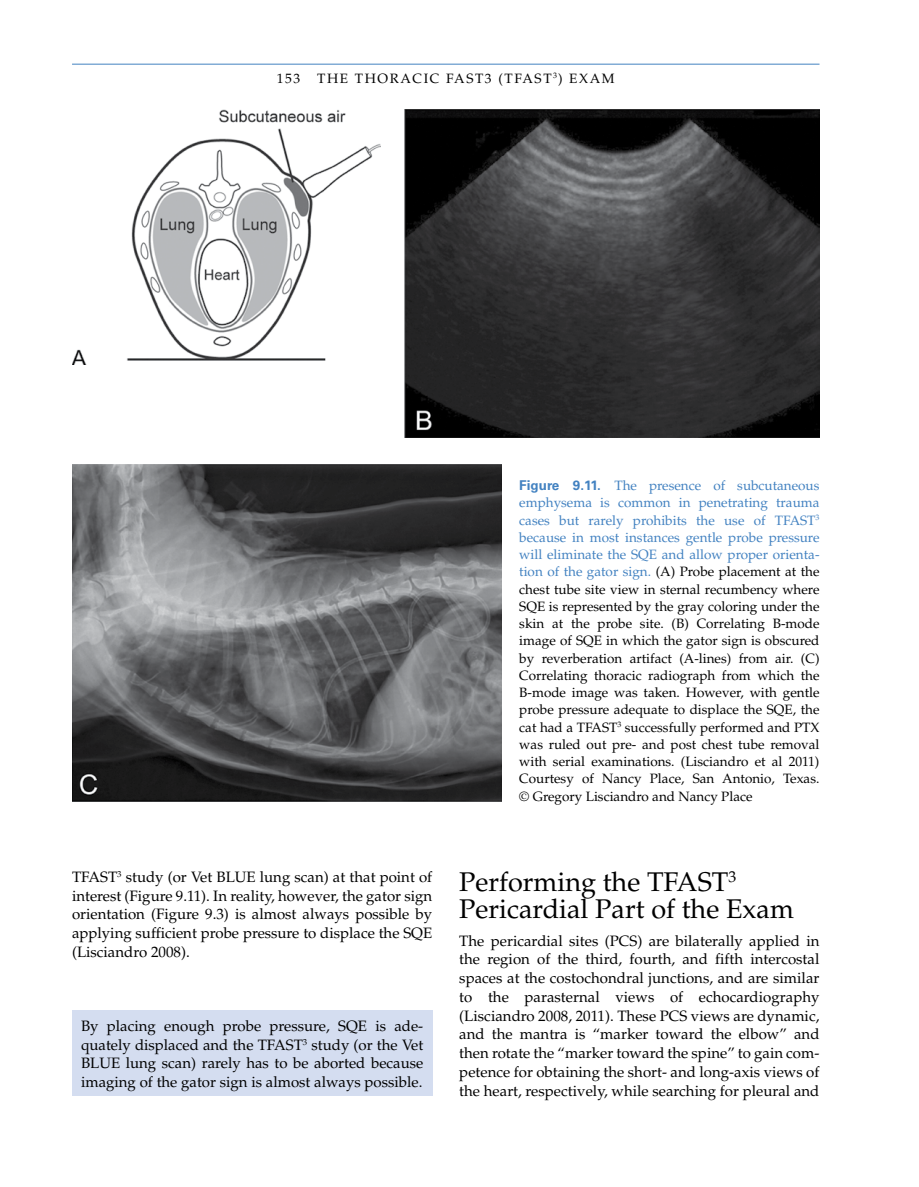
<style>
.page{position:relative;width:919px;height:1187px;background:#fff}
.page>*{position:absolute;margin:0;border:0;box-sizing:border-box;transform-origin:0 0}
.t1{font:27px/27px "Palatino LT Std";color:#000}
.t2{font:15px/18.8px "Palatino LT Std";color:#000;text-align:justify}
.t3{font:13.5px/17.2px "Palatino LT Std";color:#000;text-align:justify}
.t4{font:13.5px "Palatino LT Std";letter-spacing:.12em;color:#000}
.s1{font-family:"Univers LT Std";font-weight:700;color:#4382c1}
.s2{color:#4382c1}
</style>
<div class="page">
<hr style="left:72px;top:64px;width:747px;height:1px;background:#4382c1">
<div style="left:72px;top:1010px;width:360px;height:85px;background:#d4ddf0"></div>
<img style="left:72px;top:110px;width:309px;height:255px">
<img style="left:405px;top:110px;width:414px;height:327px">
<img style="left:72px;top:465px;width:430px;height:336px">
<p class="t4" style="left:277px;top:73px;width:339px">153 THE THORACIC FAST3 (TFAST<sup>3</sup>) EXAM</p>
<p class="t3" style="left:519px;top:478px;width:302px"><span class="s1">Figure 9.11.</span> <span class="s2">The presence of subcutaneous emphysema is common in penetrating trauma cases but rarely prohibits the use of TFAST</span><sup>3 </sup><span class="s2">because in most instances gentle probe pressure will eliminate the SQE and allow proper orienta&shy;tion of the gator sign.</span> (A) Probe placement at the chest tube site view in sternal recumbency where SQE is represented by the gray coloring under the skin at the probe site. (B) Correlating B-mode image of SQE in which the gator sign is obscured by reverberation artifact (A-lines) from air. (C)<br>Correlating thoracic radiograph from which the B-mode image was taken. However, with gentle probe pressure adequate to displace the SQE, the cat had a TFAST<sup>3</sup> successfully performed and PTX was ruled out pre- and post chest tube removal with serial examinations. (Lisciandro et al 2011)<br>Courtesy of Nancy Place, San Antonio, Texas. © Gregory Lisciandro and Nancy Place</p>
<p class="t2" style="left:72px;top:868px;width:362px">TFAST<sup>3</sup> study (or Vet BLUE lung scan) at that point of interest (Figure 9.11). In reality, however, the gator sign orientation (Figure 9.3) is almost always possible by applying sufficient probe pressure to displace the SQE (Lisciandro 2008).</p>
<h1 class="t1" style="left:459px;top:870px;width:336px">Performing the TFAST<sup>3<br></sup>Pericardial Part of the Exam</h1>
<p class="t2" style="left:459px;top:932px;width:362px">The pericardial sites (PCS) are bilaterally applied in the region of the third, fourth, and fifth intercostal spaces at the costochondral junctions, and are similar to the parasternal views of echocardiography (Lisciandro 2008, 2011). These PCS views are dynamic, and the mantra is “marker toward the elbow” and then rotate the “marker toward the spine” to gain com&shy;petence for obtaining the short- and long-axis views of the heart, respectively, while searching for pleural and</p>
<p class="t2" style="left:81px;top:1017px;width:344px">By placing enough probe pressure, SQE is ade&shy;quately displaced and the TFAST<sup>3</sup> study (or the Vet BLUE lung scan) rarely has to be aborted because imaging of the gator sign is almost always possible.</p>
</div>
